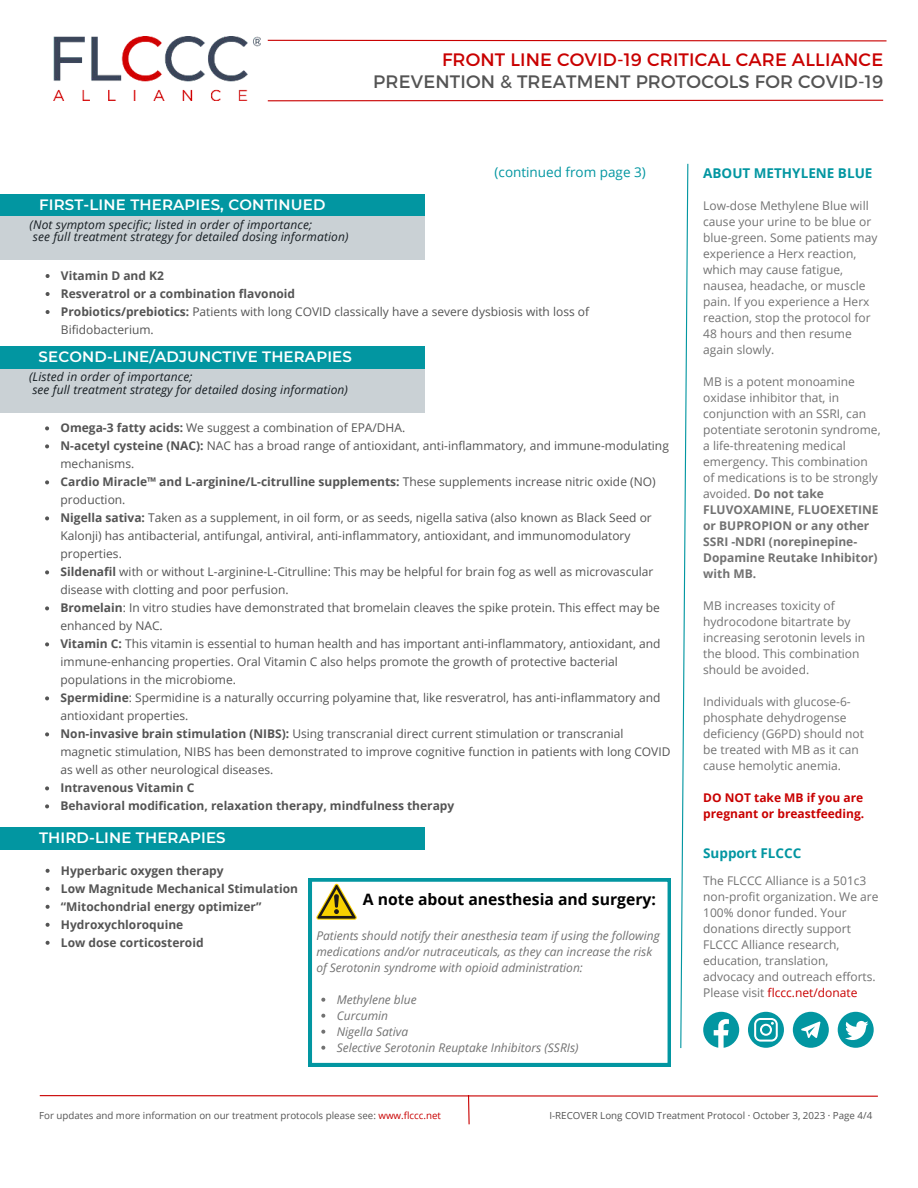
<style>
.page{position:relative;width:918px;height:1188px;background:#fff}
.page>*{position:absolute;margin:0;border:0;box-sizing:border-box;transform-origin:0 0}
.t1{font:18px "Montserrat";letter-spacing:.01em;color:#545454}
.t2{font:18px "Montserrat";letter-spacing:.01em;color:#c90000}
.t3{font:700 15.75px "Open Sans";color:#000}
.t4{font:600 15px "Montserrat";letter-spacing:.01em;color:#fff}
.t5{font:700 13.5px "Open Sans";color:#0296a1}
.t6{font:13.5px "Open Sans";color:#0296a1}
.t7{font:12px/18px "Open Sans";color:#545454}
.t8{font:12px/16px "Open Sans";color:#727272}
.t9{font:italic 12px/16px "Open Sans";color:#727272}
.t10{font:700 12px/18px "Open Sans";color:#545454}
.t11{font:italic 12px/12.3px "Open Sans";letter-spacing:.01em;color:#171e23}
.t12{font:700 12px/16px "Open Sans";color:#c90000}
.t13{font:9.75px "Open Sans";color:#545454}
.s1{font-weight:700}
.s2{color:#c90000}
</style>
<div class="page">
<svg style="left:680px;top:163px;width:9px;height:886px"></svg>
<svg style="left:39px;top:1095px;width:839px;height:30px"></svg>
<svg style="left:267px;top:99px;width:617px;height:3px"></svg>
<svg style="left:267px;top:39px;width:620px;height:3px"></svg>
<img style="left:54px;top:36px;width:207px;height:64px">
<svg style="left:748px;top:1012px;width:36px;height:36px"></svg>
<svg style="left:703px;top:1012px;width:36px;height:36px"></svg>
<svg style="left:793px;top:1012px;width:36px;height:36px"></svg>
<svg style="left:838px;top:1012px;width:36px;height:36px"></svg>
<div style="left:0;top:194px;width:425px;height:23px;background:#0296a1"></div>
<svg style="left:46px;top:274px;width:4px;height:4px"></svg>
<svg style="left:46px;top:292px;width:4px;height:4px"></svg>
<svg style="left:46px;top:310px;width:4px;height:4px"></svg>
<div style="left:0;top:217px;width:425px;height:43px;background:#cad1d5"></div>
<div style="left:0;top:346px;width:425px;height:23px;background:#0296a1"></div>
<svg style="left:45px;top:426px;width:4px;height:4px"></svg>
<svg style="left:45px;top:444px;width:4px;height:4px"></svg>
<svg style="left:45px;top:480px;width:4px;height:4px"></svg>
<svg style="left:45px;top:516px;width:4px;height:4px"></svg>
<svg style="left:45px;top:570px;width:4px;height:4px"></svg>
<svg style="left:45px;top:606px;width:4px;height:4px"></svg>
<svg style="left:45px;top:642px;width:4px;height:4px"></svg>
<svg style="left:45px;top:696px;width:4px;height:4px"></svg>
<svg style="left:45px;top:732px;width:4px;height:4px"></svg>
<svg style="left:45px;top:786px;width:4px;height:4px"></svg>
<svg style="left:45px;top:804px;width:4px;height:4px"></svg>
<div style="left:0;top:369px;width:425px;height:43px;background:#cad1d5"></div>
<div style="left:0;top:827px;width:425px;height:23px;background:#0296a1"></div>
<svg style="left:46px;top:869px;width:4px;height:4px"></svg>
<svg style="left:46px;top:887px;width:4px;height:4px"></svg>
<svg style="left:46px;top:905px;width:4px;height:4px"></svg>
<svg style="left:46px;top:923px;width:4px;height:4px"></svg>
<svg style="left:46px;top:941px;width:4px;height:4px"></svg>
<svg style="left:309px;top:878px;width:362px;height:188px"></svg>
<svg style="left:316px;top:884px;width:41px;height:36px"></svg>
<svg style="left:321px;top:998px;width:4px;height:4px"></svg>
<svg style="left:321px;top:1014px;width:4px;height:4px"></svg>
<svg style="left:321px;top:1030px;width:4px;height:4px"></svg>
<svg style="left:321px;top:1046px;width:4px;height:4px"></svg>
<h1 class="t2" style="left:442px;top:49px;width:443px">FRONT LINE COVID-19 CRITICAL CARE ALLIANCE</h1>
<h1 class="t1" style="left:373px;top:70px;width:511px">PREVENTION &amp; TREATMENT PROTOCOLS FOR COVID-19</h1>
<p class="t4" style="left:39px;top:194px;width:288px">FIRST-LINE THERAPIES, CONTINUED</p>
<p class="t11" style="left:30px;top:218px;width:320px">(Not symptom specific; listed in order of importance;<br>see full treatment strategy for detailed dosing information)</p>
<p class="t6" style="left:495px;top:163px;width:153px">(continued from page 3)</p>
<p class="t7" style="left:61px;top:266px;width:530px"><span class="s1">Vitamin D and K2<br>Resveratrol or a combination flavonoid<br>Probiotics/prebiotics:</span> Patients with long COVID classically have a severe dysbiosis with loss of Bifidobacterium.</p>
<p class="t4" style="left:39px;top:346px;width:315px">SECOND-LINE/ADJUNCTIVE THERAPIES</p>
<p class="t11" style="left:29px;top:371px;width:320px">(Listed in order of importance;<br>see full treatment strategy for detailed dosing information)</p>
<p class="t7" style="left:60px;top:419px;width:612px"><span class="s1">Omega-3 fatty acids:</span> We suggest a combination of EPA/DHA.<br><span class="s1">N-acetyl cysteine (NAC):</span> NAC has a broad range of antioxidant, anti-inflammatory, and immune-modulating mechanisms.<br><span class="s1">Cardio Miracle™ and L-arginine/L-citrulline supplements:</span> These supplements increase nitric oxide (NO) production.<br><span class="s1">Nigella sativa:</span> Taken as a supplement, in oil form, or as seeds, nigella sativa (also known as Black Seed or Kalonji) has antibacterial, antifungal, antiviral, anti-inflammatory, antioxidant, and immunomodulatory properties.<br><span class="s1">Sildenafil</span> with or without L-arginine-L-Citrulline: This may be helpful for brain fog as well as microvascular disease with clotting and poor perfusion.<br><span class="s1">Bromelain</span>: In vitro studies have demonstrated that bromelain cleaves the spike protein. This effect may be enhanced by NAC.<br><span class="s1">Vitamin C:</span> This vitamin is essential to human health and has important anti-inflammatory, antioxidant, and immune-enhancing properties. Oral Vitamin C also helps promote the growth of protective bacterial populations in the microbiome.<br><span class="s1">Spermidine</span>: Spermidine is a naturally occurring polyamine that, like resveratrol, has anti-inflammatory and antioxidant properties.<br><span class="s1">Non-invasive brain stimulation (NIBS):</span> Using transcranial direct current stimulation or transcranial magnetic stimulation, NIBS has been demonstrated to improve cognitive function in patients with long COVID as well as other neurological diseases.</p>
<p class="t10" style="left:60px;top:779px;width:395px">Intravenous Vitamin C<br>Behavioral modification, relaxation therapy, mindfulness therapy</p>
<p class="t4" style="left:39px;top:827px;width:188px">THIRD-LINE THERAPIES</p>
<p class="t10" style="left:61px;top:861px;width:239px">Hyperbaric oxygen therapy<br>Low Magnitude Mechanical Stimulation “Mitochondrial energy optimizer”<br>Hydroxychloroquine<br>Low dose corticosteroid</p>
<h2 class="t3" style="left:363px;top:888px;width:295px">A note about anesthesia and surgery:</h2>
<p class="t9" style="left:316px;top:927px;width:345px">Patients should notify their anesthesia team if using the following medications and/or nutraceuticals, as they can increase the risk of Serotonin syndrome with opioid administration:</p>
<p class="t9" style="left:337px;top:991px;width:243px">Methylene blue<br>Curcumin<br>Nigella Sativa<br>Selective Serotonin Reuptake Inhibitors (SSRIs)</p>
<p class="t5" style="left:703px;top:164px;width:171px">ABOUT METHYLENE BLUE</p>
<p class="t8" style="left:703px;top:197px;width:176px">Low-dose Methylene Blue will cause your urine to be blue or blue-green. Some patients may experience a Herx reaction, which may cause fatigue, nausea, headache, or muscle pain. If you experience a Herx reaction, stop the protocol for<br>48 hours and then resume again slowly.</p>
<p class="t8" style="left:703px;top:373px;width:179px">MB is a potent monoamine oxidase inhibitor that, in conjunction with an SSRI, can potentiate serotonin syndrome, a life-threatening medical emergency. This combination of medications is to be strongly avoided. <span class="s1">Do not take<br>FLUVOXAMINE, FLUOEXETINE or BUPROPION or any other<br>SSRI -NDRI (norepinepine-<br>Dopamine Reutake Inhibitor) with MB.</span></p>
<p class="t8" style="left:703px;top:597px;width:164px">MB increases toxicity of hydrocodone bitartrate by increasing serotonin levels in the blood. This combination should be avoided.</p>
<p class="t8" style="left:703px;top:693px;width:162px">Individuals with glucose-6- phosphate dehydrogense deficiency (G6PD) should not be treated with MB as it can cause hemolytic anemia.</p>
<p class="t12" style="left:703px;top:789px;width:162px">DO NOT take MB if you are pregnant or breastfeeding.</p>
<p class="t5" style="left:703px;top:844px;width:100px">Support FLCCC</p>
<p class="t8" style="left:703px;top:872px;width:177px">The FLCCC Alliance is a 501c3 non-profit organization. We are<br>100% donor funded. Your donations directly support<br>FLCCC Alliance research, education, translation, advocacy and outreach efforts.<br>Please visit <span class="s2">flccc.net/donate</span></p>
<p class="t13" style="left:39px;top:1109px;width:403px">For updates and more information on our treatment protocols please see: <span class="s2">www.flccc.net</span></p>
<p class="t13" style="left:549px;top:1109px;width:324px">I-RECOVER Long COVID Treatment Protocol · October 3, 2023 · Page 4/4</p>
</div>
